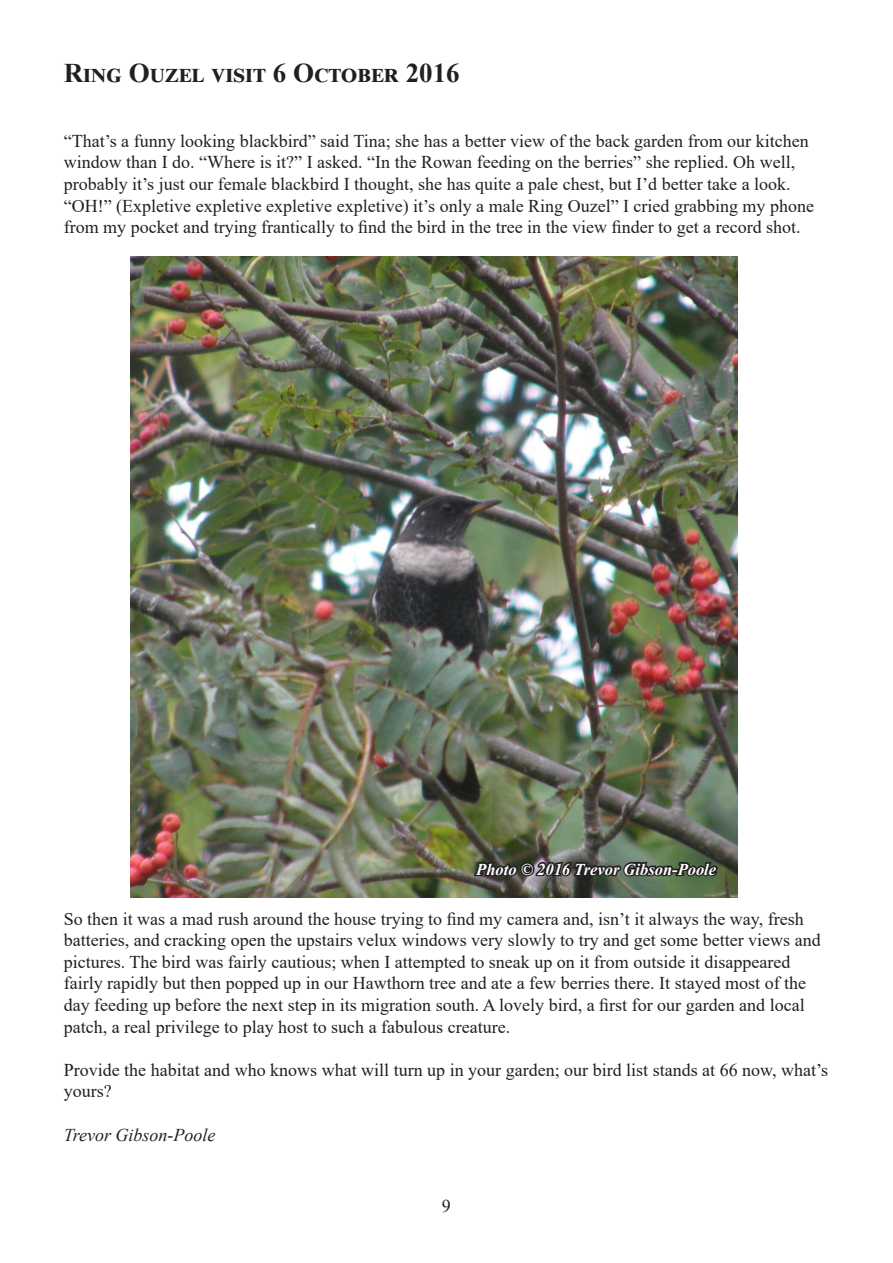
<style>
.page{position:relative;width:893px;height:1263px;background:#fff}
.page>*{position:absolute;margin:0;border:0;box-sizing:border-box;transform-origin:0 0}
.t1{font:700 27px "Times New Roman";color:#231f20}
.t2{font:18px/21.6px "Times New Roman";color:#231f20}
.t3{font:italic 18px "Times New Roman";color:#231f20}
.t4{font:italic 700 16.5px "Times New Roman";color:#fff}
</style>
<div class="page">
<img style="left:131px;top:256px;width:607px;height:641px">
<img style="left:472px;top:848px;width:248px;height:50px">
<h1 class="t1" style="left:64px;top:54px;width:398px">Ring Ouzel visit 6 October 2016</h1>
<p class="t2" style="left:64px;top:129px;width:752px">“That’s a funny looking blackbird” said Tina; she has a better view of the back garden from our kitchen window than I do. “Where is it?” I asked. “In the Rowan feeding on the berries” she replied. Oh well, probably it’s just our female blackbird I thought, she has quite a pale chest, but I’d better take a look. “OH!” (Expletive expletive expletive expletive) it’s only a male Ring Ouzel” I cried grabbing my phone from my pocket and trying frantically to find the bird in the tree in the view finder to get a record shot.</p>
<p class="t4" style="left:476px;top:857px;width:241px">Photo © 2016 Trevor Gibson-Poole</p>
<p class="t2" style="left:64px;top:907px;width:758px">So then it was a mad rush around the house trying to find my camera and, isn’t it always the way, fresh batteries, and cracking open the upstairs velux windows very slowly to try and get some better views and pictures. The bird was fairly cautious; when I attempted to sneak up on it from outside it disappeared fairly rapidly but then popped up in our Hawthorn tree and ate a few berries there. It stayed most of the day feeding up before the next step in its migration south. A lovely bird, a first for our garden and local patch, a real privilege to play host to such a fabulous creature.</p>
<p class="t2" style="left:64px;top:1058px;width:766px">Provide the habitat and who knows what will turn up in your garden; our bird list stands at 66 now, what’s yours?</p>
<p class="t3" style="left:64px;top:1122px;width:153px">Trevor Gibson-Poole</p>
<p class="t2" style="left:442px;top:1194px;width:10px">9</p>
</div>
